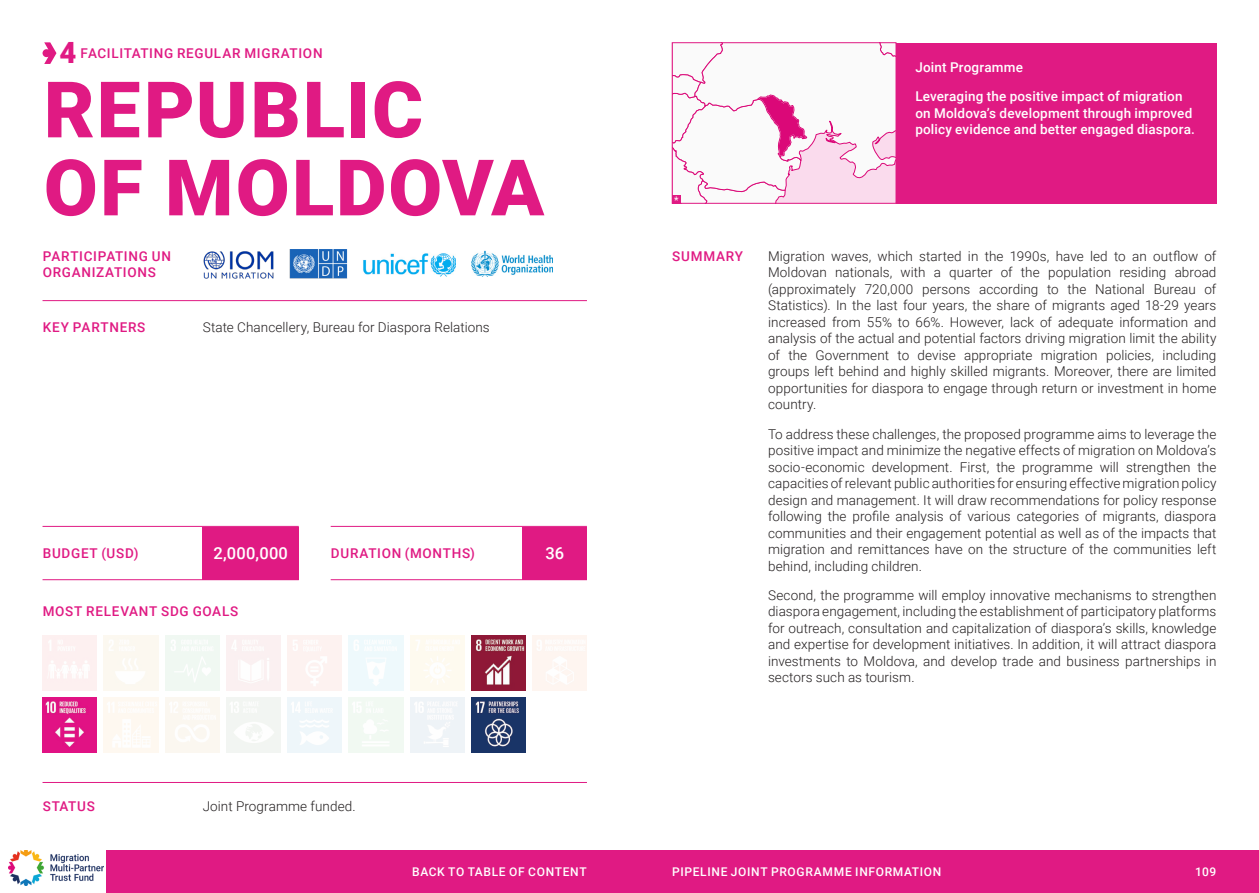
<style>
.page{position:relative;width:1259px;height:893px;background:#fff}
.page>*{position:absolute;margin:0;border:0;box-sizing:border-box;transform-origin:0 0}
.t1{font:900 78px "Roboto";letter-spacing:.025em;color:#e01a83}
.Roboto_Medium_9_11_N{font:900 29.25px "Roboto";color:#e01a83}
.t2{font:500 16.5px "Roboto";letter-spacing:.015em;color:#fff}
.Roboto_Light_9_11_Ri{font:300 13.5px/16.5px "Roboto";letter-spacing:.005em;color:#231f20;text-align:justify}
.Roboto_Medium_9_11_P{font:500 13.5px/16.5px "Roboto";letter-spacing:.015em;color:#fff}
.Roboto_Medium_9_11{font:500 13.5px/16.5px "Roboto";letter-spacing:.05em;color:#e01a83}
.Roboto_Lignt_9_11_Le{font:300 13.5px "Roboto";letter-spacing:.005em;color:#231f20}
.t3{font:500 12px "Roboto";letter-spacing:.055em;color:#fff}
.Roboto_Medium_9_11-2{font:10.5px "Roboto";color:#fff}
</style>
<div class="page">
<hr style="left:43px;top:300px;width:544px;height:1px;background:#e01a83">
<div style="left:203px;top:527px;width:96px;height:52px;background:#e01a83"></div>
<div style="left:523px;top:527px;width:64px;height:52px;background:#e01a83"></div>
<hr style="left:43px;top:526px;width:256px;height:1px;background:#e01a83">
<hr style="left:43px;top:579px;width:256px;height:1px;background:#e01a83">
<hr style="left:331px;top:526px;width:256px;height:1px;background:#e01a83">
<hr style="left:331px;top:579px;width:256px;height:1px;background:#e01a83">
<hr style="left:43px;top:782px;width:544px;height:1px;background:#e01a83">
<div style="left:629px;top:850px;width:630px;height:43px;background:#e01a83"></div>
<img style="left:8px;top:851px;width:96px;height:34px">
<img style="left:471px;top:636px;width:55px;height:54px">
<img style="left:43px;top:698px;width:54px;height:54px">
<img style="left:471px;top:698px;width:55px;height:54px">
<svg style="left:674px;top:45px;width:220px;height:156px"></svg>
<div style="left:896px;top:43px;width:320px;height:160px;background:#e01a83"></div>
<img style="left:203px;top:251px;width:71px;height:27px">
<div style="left:672px;top:195px;width:9px;height:8px;background:#e01a83"></div>
<img style="left:289px;top:249px;width:58px;height:29px">
<img style="left:363px;top:253px;width:93px;height:23px">
<img style="left:471px;top:251px;width:82px;height:26px">
<svg style="left:43px;top:42px;width:13px;height:22px"></svg>
<div style="left:106px;top:850px;width:523px;height:43px;background:#e01a83"></div>
<p class="Roboto_Medium_9_11_N" style="left:59px;top:32px;width:18px">4</p>
<p class="Roboto_Medium_9_11" style="left:80px;top:45px;width:244px">FACILITATING REGULAR MIGRATION</p>
<p class="t1" style="left:44px;top:55px;width:381px">REPUBLIC</p>
<p class="t1" style="left:44px;top:133px;width:502px">OF MOLDOVA</p>
<p class="Roboto_Medium_9_11" style="left:43px;top:247px;width:130px">PARTICIPATING UN<br>ORGANIZATIONS</p>
<p class="Roboto_Medium_9_11" style="left:43px;top:318px;width:104px">KEY PARTNERS</p>
<p class="Roboto_Lignt_9_11_Le" style="left:203px;top:317px;width:288px">State Chancellery, Bureau for Diaspora Relations</p>
<p class="Roboto_Medium_9_11" style="left:43px;top:544px;width:97px">BUDGET (USD)</p>
<p class="Roboto_Medium_9_11" style="left:331px;top:544px;width:146px">DURATION (MONTHS)</p>
<p class="t2" style="left:213px;top:542px;width:76px">2,000,000</p>
<p class="t2" style="left:545px;top:542px;width:20px">36</p>
<p class="Roboto_Medium_9_11" style="left:43px;top:602px;width:197px">MOST RELEVANT SDG GOALS</p>
<p class="Roboto_Medium_9_11" style="left:43px;top:798px;width:54px">STATUS</p>
<p class="Roboto_Lignt_9_11_Le" style="left:203px;top:797px;width:154px">Joint Programme funded.</p>
<p class="t3" style="left:412px;top:863px;width:176px">BACK TO TABLE OF CONTENT</p>
<p class="Roboto_Medium_9_11-2" style="left:674px;top:193px;width:6px">*</p>
<p class="Roboto_Medium_9_11" style="left:672px;top:247px;width:72px">SUMMARY</p>
<p class="Roboto_Medium_9_11_P" style="left:915px;top:58px;width:109px">Joint Programme</p>
<p class="Roboto_Medium_9_11_P" style="left:915px;top:87px;width:281px">Leveraging the positive impact of migration on Moldova’s development through improved policy evidence and better engaged diaspora.</p>
<p class="Roboto_Light_9_11_Ri" style="left:768px;top:247px;width:450px">Migration waves, which started in the 1990s, have led to an outflow of Moldovan nationals, with a quarter of the population residing abroad (approximately 720,000 persons according to the National Bureau of Statistics). In the last four years, the share of migrants aged 18-29 years increased from 55% to 66%. However, lack of adequate information and analysis of the actual and potential factors driving migration limit the ability of the Government to devise appropriate migration policies, including groups left behind and highly skilled migrants. Moreover, there are limited opportunities for diaspora to engage through return or investment in home country.</p>
<p class="Roboto_Light_9_11_Ri" style="left:768px;top:425px;width:450px">To address these challenges, the proposed programme aims to leverage the positive impact and minimize the negative effects of migration on Moldova’s socio-economic development. First, the programme will strengthen the capacities of relevant public authorities for ensuring effective migration policy design and management. It will draw recommendations for policy response following the profile analysis of various categories of migrants, diaspora communities and their engagement potential as well as of the impacts that migration and remittances have on the structure of the communities left behind, including children.</p>
<p class="Roboto_Light_9_11_Ri" style="left:768px;top:586px;width:450px">Second, the programme will employ innovative mechanisms to strengthen diaspora engagement, including the establishment of participatory platforms for outreach, consultation and capitalization of diaspora’s skills, knowledge and expertise for development initiatives. In addition, it will attract diaspora investments to Moldova, and develop trade and business partnerships in sectors such as tourism.</p>
<p class="t3" style="left:672px;top:863px;width:271px">PIPELINE JOINT PROGRAMME INFORMATION</p>
<p class="t3" style="left:1195px;top:863px;width:23px">109</p>
</div>
